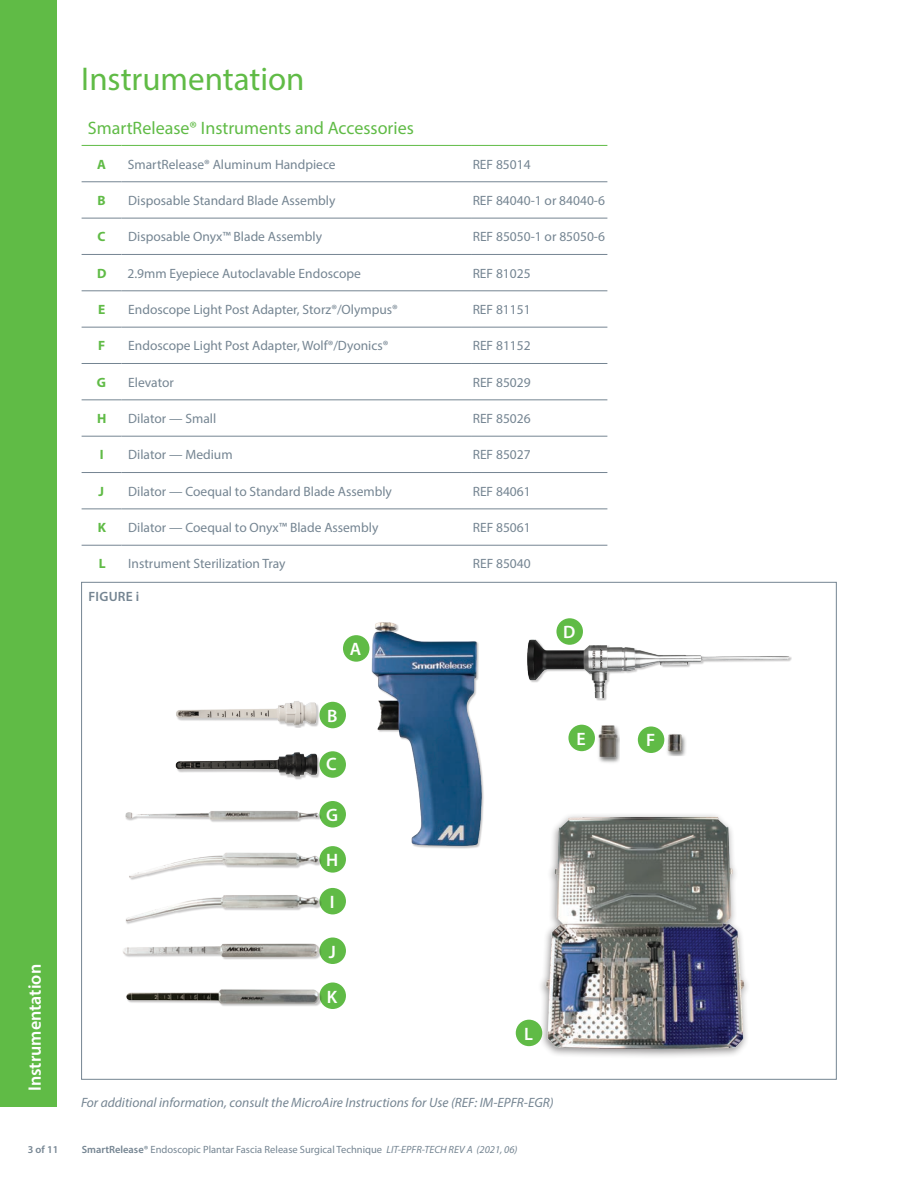
<style>
.page{position:relative;width:918px;height:1188px;background:#fff}
.page>*{position:absolute;margin:0;border:0;box-sizing:border-box;transform-origin:0 0}
.t1{font:33px "Myriad Pro";color:#60bb46}
.t2{font:18px "Myriad Pro";color:#60bb46}
.t3{font:600 18px "Myriad Pro";color:#fff}
.t4{font:13.5px "Myriad Pro";color:#758592}
.t5{font:italic 13.5px "Myriad Pro";color:#758592}
.t6{font:700 13.5px "Myriad Pro";color:#60bb46}
.t7{font:600 13.5px "Myriad Pro";letter-spacing:.02em;color:#758592}
.t8{font:10.5px "Myriad Pro";color:#758592}
.t9{font:600 10.5px "Myriad Pro";color:#758592}
.s1{font-weight:600}
.s2{font-style:italic}
</style>
<div class="page">
<div style="left:0;top:0;width:56px;height:1107px;background:#60bb46"></div>
<hr style="left:82px;top:254px;width:40px;height:1px;background:#758592">
<hr style="left:122px;top:254px;width:350px;height:1px;background:#758592">
<hr style="left:472px;top:254px;width:135px;height:1px;background:#758592">
<hr style="left:82px;top:290px;width:40px;height:1px;background:#758592">
<hr style="left:122px;top:290px;width:350px;height:1px;background:#758592">
<hr style="left:472px;top:290px;width:135px;height:1px;background:#758592">
<hr style="left:82px;top:327px;width:40px;height:1px;background:#758592">
<hr style="left:122px;top:327px;width:350px;height:1px;background:#758592">
<hr style="left:472px;top:327px;width:135px;height:1px;background:#758592">
<hr style="left:82px;top:363px;width:40px;height:1px;background:#758592">
<hr style="left:122px;top:363px;width:350px;height:1px;background:#758592">
<hr style="left:472px;top:363px;width:135px;height:1px;background:#758592">
<hr style="left:82px;top:399px;width:40px;height:1px;background:#758592">
<hr style="left:122px;top:399px;width:350px;height:1px;background:#758592">
<hr style="left:472px;top:399px;width:135px;height:1px;background:#758592">
<hr style="left:82px;top:436px;width:40px;height:1px;background:#758592">
<hr style="left:122px;top:436px;width:350px;height:1px;background:#758592">
<hr style="left:472px;top:436px;width:135px;height:1px;background:#758592">
<hr style="left:82px;top:472px;width:40px;height:1px;background:#758592">
<hr style="left:122px;top:472px;width:350px;height:1px;background:#758592">
<hr style="left:472px;top:472px;width:135px;height:1px;background:#758592">
<hr style="left:82px;top:508px;width:40px;height:1px;background:#758592">
<hr style="left:122px;top:508px;width:350px;height:1px;background:#758592">
<hr style="left:472px;top:508px;width:135px;height:1px;background:#758592">
<hr style="left:82px;top:545px;width:40px;height:1px;background:#758592">
<hr style="left:122px;top:545px;width:350px;height:1px;background:#758592">
<hr style="left:472px;top:545px;width:135px;height:1px;background:#758592">
<hr style="left:82px;top:181px;width:40px;height:1px;background:#758592">
<hr style="left:122px;top:181px;width:350px;height:1px;background:#758592">
<hr style="left:472px;top:181px;width:135px;height:1px;background:#758592">
<hr style="left:82px;top:218px;width:40px;height:1px;background:#758592">
<hr style="left:122px;top:218px;width:350px;height:1px;background:#758592">
<hr style="left:472px;top:218px;width:135px;height:1px;background:#758592">
<hr style="left:82px;top:145px;width:40px;height:1px;background:#60bb46">
<hr style="left:122px;top:145px;width:350px;height:1px;background:#60bb46">
<hr style="left:472px;top:145px;width:135px;height:1px;background:#60bb46">
<div style="left:516px;top:1020px;width:26px;height:26px;background:#60bb46;border-radius:50%"></div>
<div style="left:343px;top:635px;width:26px;height:27px;background:#60bb46;border-radius:50%"></div>
<div style="left:319px;top:751px;width:27px;height:27px;background:#60bb46;border-radius:50%"></div>
<div style="left:319px;top:801px;width:27px;height:27px;background:#60bb46;border-radius:50%"></div>
<div style="left:319px;top:846px;width:27px;height:27px;background:#60bb46;border-radius:50%"></div>
<div style="left:319px;top:888px;width:27px;height:26px;background:#60bb46;border-radius:50%"></div>
<div style="left:319px;top:938px;width:27px;height:26px;background:#60bb46;border-radius:50%"></div>
<div style="left:319px;top:702px;width:27px;height:26px;background:#60bb46;border-radius:50%"></div>
<div style="left:319px;top:983px;width:27px;height:26px;background:#60bb46;border-radius:50%"></div>
<img style="left:359px;top:622px;width:125px;height:227px">
<img style="left:527px;top:618px;width:265px;height:83px">
<div style="left:568px;top:725px;width:27px;height:26px;background:#60bb46;border-radius:50%"></div>
<div style="left:638px;top:726px;width:26px;height:27px;background:#60bb46;border-radius:50%"></div>
<img style="left:598px;top:725px;width:21px;height:38px">
<img style="left:664px;top:734px;width:22px;height:22px">
<img style="left:176px;top:701px;width:143px;height:27px">
<img style="left:533px;top:815px;width:214px;height:242px">
<img style="left:123px;top:939px;width:203px;height:23px">
<img style="left:126px;top:986px;width:198px;height:20px">
<img style="left:129px;top:850px;width:194px;height:30px">
<img style="left:125px;top:893px;width:197px;height:31px">
<img style="left:125px;top:806px;width:197px;height:16px">
<img style="left:175px;top:752px;width:144px;height:28px">
<p class="t1" style="left:81px;top:59px;width:225px">Instrumentation</p>
<p class="t2" style="left:88px;top:117px;width:328px">SmartRelease® Instruments and Accessories</p>
<p class="t6" style="left:97px;top:155px;width:10px">A</p>
<p class="t4" style="left:128px;top:156px;width:209px">SmartRelease® Aluminum Handpiece</p>
<p class="t4" style="left:473px;top:156px;width:59px">REF 85014</p>
<p class="t6" style="left:98px;top:192px;width:10px">B</p>
<p class="t4" style="left:128px;top:192px;width:209px">Disposable Standard Blade Assembly</p>
<p class="t4" style="left:473px;top:192px;width:134px">REF 84040-1 or 84040-6</p>
<p class="t6" style="left:98px;top:228px;width:10px">C</p>
<p class="t4" style="left:128px;top:228px;width:195px">Disposable Onyx™ Blade Assembly</p>
<p class="t4" style="left:473px;top:228px;width:134px">REF 85050-1 or 85050-6</p>
<p class="t6" style="left:97px;top:264px;width:11px">D</p>
<p class="t4" style="left:127px;top:265px;width:235px">2.9mm Eyepiece Autoclavable Endoscope</p>
<p class="t4" style="left:473px;top:265px;width:59px">REF 81025</p>
<p class="t6" style="left:98px;top:301px;width:9px">E</p>
<p class="t4" style="left:128px;top:301px;width:271px">Endoscope Light Post Adapter, Storz®/Olympus®</p>
<p class="t4" style="left:473px;top:301px;width:59px">REF 81151</p>
<p class="t6" style="left:98px;top:337px;width:9px">F</p>
<p class="t4" style="left:128px;top:338px;width:262px">Endoscope Light Post Adapter, Wolf®/Dyonics®</p>
<p class="t4" style="left:473px;top:338px;width:59px">REF 81152</p>
<p class="t6" style="left:97px;top:373px;width:11px">G</p>
<p class="t4" style="left:128px;top:374px;width:47px">Elevator</p>
<p class="t4" style="left:473px;top:374px;width:59px">REF 85029</p>
<p class="t6" style="left:97px;top:410px;width:11px">H</p>
<p class="t4" style="left:128px;top:410px;width:90px">Dilator — Small</p>
<p class="t4" style="left:473px;top:410px;width:59px">REF 85026</p>
<p class="t6" style="left:100px;top:446px;width:5px">I</p>
<p class="t4" style="left:128px;top:447px;width:106px">Dilator — Medium</p>
<p class="t4" style="left:473px;top:447px;width:59px">REF 85027</p>
<p class="t6" style="left:98px;top:482px;width:7px">J</p>
<p class="t4" style="left:128px;top:483px;width:265px">Dilator — Coequal to Standard Blade Assembly</p>
<p class="t4" style="left:473px;top:483px;width:59px">REF 84061</p>
<p class="t6" style="left:98px;top:519px;width:10px">K</p>
<p class="t4" style="left:128px;top:519px;width:252px">Dilator — Coequal to Onyx™ Blade Assembly</p>
<p class="t4" style="left:473px;top:519px;width:59px">REF 85061</p>
<p class="t6" style="left:99px;top:555px;width:8px">L</p>
<p class="t4" style="left:128px;top:556px;width:159px">Instrument Sterilization Tray</p>
<p class="t4" style="left:473px;top:556px;width:59px">REF 85040</p>
<p class="t7" style="left:88px;top:588px;width:52px">FIGURE i</p>
<p class="t3" style="left:350px;top:638px;width:13px">A</p>
<p class="t3" style="left:563px;top:621px;width:14px">D</p>
<p class="t3" style="left:327px;top:704px;width:12px">B</p>
<p class="t3" style="left:326px;top:753px;width:12px">C</p>
<p class="t3" style="left:23px;top:1091px;width:129px;rotate:-90deg">Instrumentation</p>
<p class="t3" style="left:326px;top:804px;width:13px">G</p>
<p class="t3" style="left:326px;top:849px;width:14px">H</p>
<p class="t3" style="left:330px;top:890px;width:6px">I</p>
<p class="t3" style="left:329px;top:940px;width:9px">J</p>
<p class="t3" style="left:327px;top:985px;width:12px">K</p>
<p class="t3" style="left:524px;top:1022px;width:10px">L</p>
<p class="t5" style="left:81px;top:1094px;width:474px">For additional information, consult the MicroAire Instructions for Use (REF: IM-EPFR-EGR)</p>
<p class="t9" style="left:28px;top:1143px;width:32px">3 of 11</p>
<p class="t8" style="left:82px;top:1143px;width:437px"><span class="s1">SmartRelease®</span> Endoscopic Plantar Fascia Release Surgical Technique <span class="s2">LIT-EPFR-TECH REV A (2021, 06)</span></p>
<p class="t3" style="left:577px;top:727px;width:11px">E</p>
<p class="t3" style="left:646px;top:729px;width:11px">F</p>
</div>
